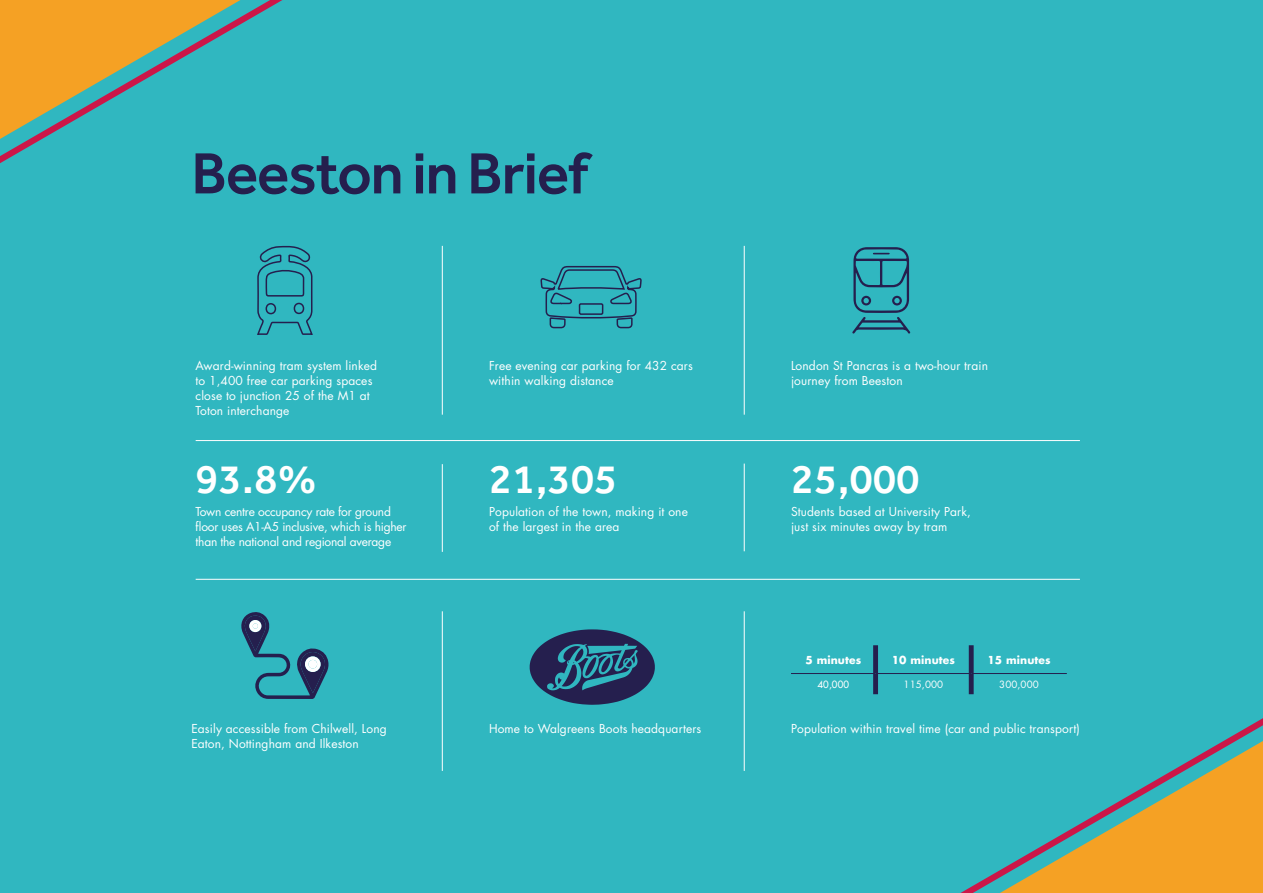
<style>
.page{position:relative;width:1263px;height:893px;background:#30b7c0}
.page>*{position:absolute;margin:0;border:0;box-sizing:border-box;transform-origin:0 0}
.SUBHEADING{font:500 60px "Effra";letter-spacing:-.02em;color:#251f4e}
.Body_Copy{font:500 42px "Effra";letter-spacing:.01em;color:#fff}
.Body_Copy-2{font:12px/15px "Futura";letter-spacing:.01em;color:#fff}
.Body_Copy-3{font:12px/15px "Futura";letter-spacing:-.02em;color:#fff}
.Body_Copy-4{font:700 10.65px "Futura";letter-spacing:.01em;color:#fff}
.Body_Copy-5{font:9.75px "Futura";letter-spacing:.01em;color:#fff}
.Body_Copy-6{font:9.75px "Futura";color:#fff}
</style>
<div class="page">
<svg style="left:0;top:0;width:282px;height:163px"></svg>
<svg style="left:0;top:0;width:240px;height:139px"></svg>
<svg style="left:960px;top:686px;width:303px;height:207px"></svg>
<svg style="left:256px;top:58px;width:57px;height:277px"></svg>
<svg style="left:540px;top:265px;width:102px;height:64px"></svg>
<svg style="left:852px;top:247px;width:58px;height:87px"></svg>
<hr style="left:442px;top:246px;width:1px;height:169px;background:#fff">
<hr style="left:744px;top:246px;width:1px;height:169px;background:#fff">
<hr style="left:196px;top:440px;width:884px;height:1px;background:#fff">
<hr style="left:442px;top:464px;width:1px;height:88px;background:#fff">
<hr style="left:744px;top:464px;width:1px;height:87px;background:#fff">
<hr style="left:196px;top:579px;width:884px;height:1px;background:#fff">
<svg style="left:241px;top:612px;width:88px;height:87px"></svg>
<hr style="left:442px;top:611px;width:1px;height:160px;background:#fff">
<hr style="left:744px;top:611px;width:1px;height:160px;background:#fff">
<svg style="left:529px;top:629px;width:126px;height:76px"></svg>
<div style="left:873px;top:645px;width:5px;height:28px;background:#251f4e"></div>
<div style="left:969px;top:645px;width:5px;height:28px;background:#251f4e"></div>
<div style="left:873px;top:674px;width:5px;height:20px;background:#251f4e"></div>
<div style="left:969px;top:674px;width:5px;height:20px;background:#251f4e"></div>
<hr style="left:791px;top:673px;width:84px;height:1px;background:#251f4e">
<hr style="left:875px;top:673px;width:96px;height:1px;background:#251f4e">
<hr style="left:971px;top:673px;width:96px;height:1px;background:#251f4e">
<p class="SUBHEADING" style="left:191px;top:138px;width:398px">Beeston in Brief</p>
<p class="Body_Copy-2" style="left:196px;top:358px;width:183px">Award-winning tram system linked to 1,400 free car parking spaces close to junction 25 of the M1 at<br>Toton interchange</p>
<p class="Body_Copy-2" style="left:489px;top:358px;width:205px">Free evening car parking for 432 cars within walking distance</p>
<p class="Body_Copy-2" style="left:791px;top:358px;width:199px">London St Pancras is a two-hour train journey from Beeston</p>
<p class="Body_Copy" style="left:196px;top:454px;width:122px">93.8%</p>
<p class="Body_Copy-3" style="left:196px;top:504px;width:212px">Town centre occupancy rate for ground floor uses A1-A5 inclusive, which is higher than the national and regional average</p>
<p class="Body_Copy" style="left:489px;top:454px;width:130px">21,305</p>
<p class="Body_Copy-2" style="left:489px;top:504px;width:200px">Population of the town, making it one of the largest in the area</p>
<p class="Body_Copy-2" style="left:191px;top:721px;width:197px">Easily accessible from Chilwell, Long<br>Eaton, Nottingham and Ilkeston</p>
<p class="Body_Copy-2" style="left:489px;top:721px;width:214px">Home to Walgreens Boots headquarters</p>
<p class="Body_Copy" style="left:791px;top:454px;width:130px">25,000</p>
<p class="Body_Copy-2" style="left:791px;top:504px;width:181px">Students based at University Park, just six minutes away by tram</p>
<p class="Body_Copy-4" style="left:805px;top:652px;width:57px">5 minutes</p>
<p class="Body_Copy-4" style="left:892px;top:652px;width:65px">10 minutes</p>
<p class="Body_Copy-4" style="left:987px;top:652px;width:65px">15 minutes</p>
<p class="Body_Copy-6" style="left:817px;top:678px;width:33px">40,000</p>
<p class="Body_Copy-5" style="left:904px;top:677px;width:41px">115,000</p>
<p class="Body_Copy-5" style="left:999px;top:677px;width:41px">300,000</p>
<p class="Body_Copy-2" style="left:791px;top:721px;width:290px">Population within travel time (car and public transport)</p>
</div>
